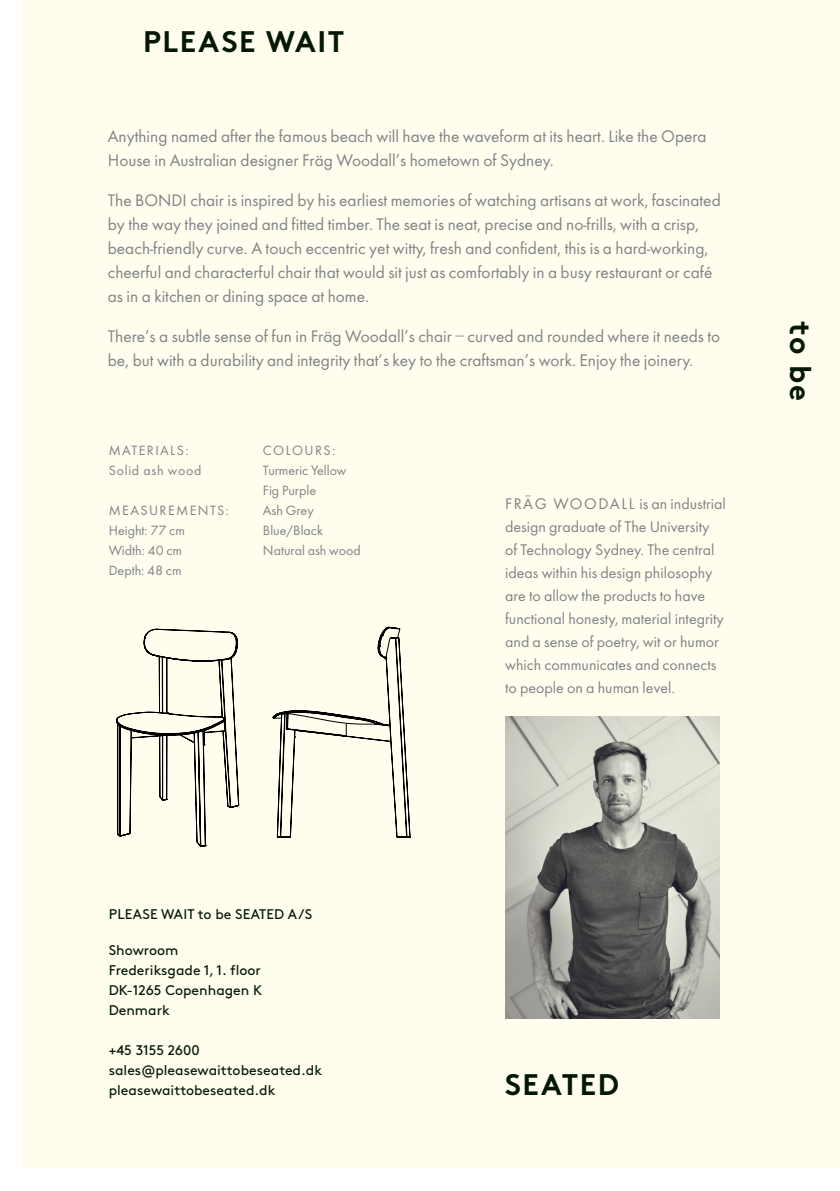
<style>
.page{position:relative;width:840px;height:1191px;background:#fff}
.page>*{position:absolute;margin:0;border:0;box-sizing:border-box;transform-origin:0 0}
.t1{font:700 29.8px "Brown Std";letter-spacing:.05em;color:#041804}
.t2{font:17.4px/24px "Futura";color:#808285}
.t3{font:16px/23px "Futura";color:#808285}
.t4{font:14px "Brown Std";color:#041804}
.t5{font:14px "Futura";color:#808285}
.t6{font:14px "Futura";letter-spacing:.1em;color:#808285}
.t7{font:14px "Futura";letter-spacing:.05em;color:#808285}
</style>
<div class="page">
<div style="left:23px;top:0;width:816px;height:1167px;background:#fffdee"></div>
<img style="left:505px;top:716px;width:214px;height:302px">
<svg style="left:116px;top:626px;width:294px;height:221px"></svg>
<p class="t1" style="left:143px;top:23px;width:202px">PLEASE WAIT</p>
<p class="t2" style="left:108px;top:126px;width:600px">Anything named after the famous beach will have the waveform at its heart. Like the Opera<br>House in Australian designer Fräg Woodall’s hometown of Sydney.</p>
<p class="t2" style="left:108px;top:190px;width:614px">The BONDI chair is inspired by his earliest memories of watching artisans at work, fascinated by the way they joined and fitted timber. The seat is neat, precise and no-frills, with a crisp, beach-friendly curve. A touch eccentric yet witty, fresh and confident, this is a hard-working, cheerful and characterful chair that would sit just as comfortably in a busy restaurant or café as in a kitchen or dining space at home.</p>
<p class="t2" style="left:108px;top:326px;width:613px">There’s a subtle sense of fun in Fräg Woodall’s chair – curved and rounded where it needs to be, but with a durability and integrity that’s key to the craftsman’s work. Enjoy the joinery.</p>
<p class="t6" style="left:109px;top:440px;width:81px">MATERIALS:</p>
<p class="t7" style="left:109px;top:460px;width:94px">Solid ash wood</p>
<p class="t6" style="left:109px;top:500px;width:121px">MEASUREMENTS:</p>
<p class="t5" style="left:109px;top:520px;width:77px">Height: 77 cm</p>
<p class="t5" style="left:109px;top:540px;width:75px">Width: 40 cm</p>
<p class="t5" style="left:109px;top:560px;width:74px">Depth: 48 cm</p>
<p class="t6" style="left:263px;top:440px;width:74px">COLOURS:</p>
<p class="t5" style="left:263px;top:460px;width:85px">Turmeric Yellow</p>
<p class="t5" style="left:263px;top:480px;width:55px">Fig Purple</p>
<p class="t5" style="left:263px;top:500px;width:52px">Ash Grey</p>
<p class="t5" style="left:263px;top:520px;width:61px">Blue/Black</p>
<p class="t5" style="left:263px;top:540px;width:99px">Natural ash wood</p>
<p class="t3" style="left:505px;top:494px;width:222px">FRÄG WOODALL is an industrial design graduate of The University<br>of Technology Sydney. The central ideas within his design philosophy are to allow the products to have functional honesty, material integrity and a sense of poetry, wit or humor which communicates and connects to people on a human level.</p>
<p class="t1" style="left:818px;top:321px;width:82px;rotate:90deg">to be</p>
<p class="t4" style="left:109px;top:905px;width:205px">PLEASE WAIT to be SEATED A/S</p>
<p class="t4" style="left:109px;top:941px;width:71px">Showroom</p>
<p class="t4" style="left:109px;top:961px;width:154px">Frederiksgade 1, 1. floor</p>
<p class="t4" style="left:109px;top:981px;width:155px">DK-1265 Copenhagen K</p>
<p class="t4" style="left:109px;top:1001px;width:62px">Denmark</p>
<p class="t4" style="left:109px;top:1041px;width:92px">+45 3155 2600</p>
<p class="t4" style="left:109px;top:1061px;width:215px">sales@pleasewaittobeseated.dk</p>
<p class="t4" style="left:109px;top:1081px;width:168px">pleasewaittobeseated.dk</p>
<p class="t1" style="left:505px;top:1066px;width:115px">SEATED</p>
</div>
